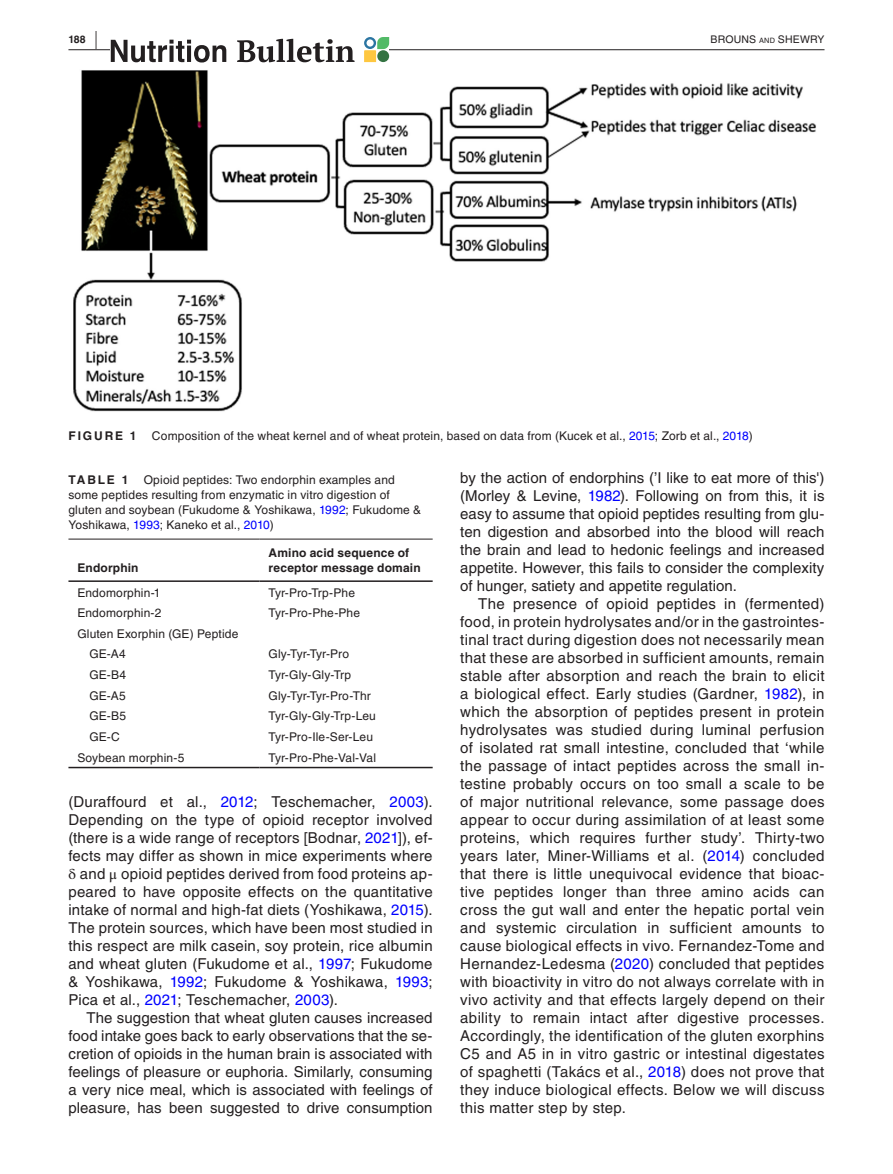
<style>
.page{position:relative;width:893px;height:1174px;background:#fff}
.page>*{position:absolute;margin:0;border:0;box-sizing:border-box;transform-origin:0 0}
.t1{font:15px/18px "Helvetica LT Std";letter-spacing:.01em;color:#231f20;text-align:justify}
.t2{font:12px/15px "Helvetica LT Std";letter-spacing:.01em;color:#231f20}
.t3{font:700 12px/15px "Helvetica LT Std";letter-spacing:.015em;color:#231f20}
.t4{font:10.5px "Helvetica LT Std";letter-spacing:.015em;color:#231f20}
.t5{font:700 10.5px "Helvetica LT Std";color:#231f20}
.s1{font-size:18px}
.s2{font-size:7.35px}
.s3{color:#00f}
.s4{font-family:"STIX"}
</style>
<div class="page">
<hr style="left:68px;top:49px;width:756px;height:1px;background:#231f20">
<div style="left:111px;top:37px;width:278px;height:25px;background:#fff"></div>
<svg style="left:111px;top:40px;width:115px;height:22px"></svg>
<svg style="left:237px;top:39px;width:118px;height:23px"></svg>
<svg style="left:364px;top:37px;width:25px;height:25px"></svg>
<div style="left:377px;top:50px;width:12px;height:12px;background:#347342;border-radius:50%"></div>
<img style="left:73px;top:70px;width:743px;height:342px">
<hr style="left:68px;top:539px;width:192px;height:1px;background:#231f20">
<hr style="left:260px;top:539px;width:173px;height:1px;background:#231f20">
<hr style="left:68px;top:580px;width:192px;height:2px;background:#231f20">
<hr style="left:260px;top:580px;width:173px;height:2px;background:#231f20">
<hr style="left:68px;top:766px;width:192px;height:2px;background:#231f20">
<hr style="left:260px;top:766px;width:173px;height:2px;background:#231f20">
<p class="t5" style="left:68px;top:33px;width:30px">188 <span class="s1">|</span></p>
<p class="t4" style="left:711px;top:33px;width:115px">BROUNS <span class="s2">an d</span> SHEWRY</p>
<p class="t3" style="left:68px;top:428px;width:70px">FIGURE 1</p>
<p class="t2" style="left:152px;top:428px;width:602px">Composition of the wheat kernel and of wheat protein, based on data from (Kucek et al., <span class="s3">2015</span>; Zorb et al., <span class="s3">2018</span>)</p>
<p class="t3" style="left:68px;top:472px;width:61px">TABLE 1</p>
<p class="t1" style="left:460px;top:469px;width:366px">by the action of endorphins (’I like to eat more of this') (Morley &amp; Levine, <span class="s3">1982</span>). Following on from this, it is easy to assume that opioid peptides resulting from glu&shy;ten digestion and absorbed into the blood will reach the brain and lead to hedonic feelings and increased appetite. However, this fails to consider the complexity of hunger, satiety and appetite regulation.</p>
<p class="t1" style="left:460px;top:595px;width:366px;text-indent:18px">The presence of opioid peptides in (fermented) food, in protein hydrolysates and/or in the gastrointes&shy;tinal tract during digestion does not necessarily mean that these are absorbed in sufficient amounts, remain stable after absorption and reach the brain to elicit a biological effect. Early studies (Gardner, <span class="s3">1982</span>), in which the absorption of peptides present in protein hydrolysates was studied during luminal perfusion of isolated rat small intestine, concluded that ‘while the passage of intact peptides across the small in&shy;testine probably occurs on too small a scale to be of major nutritional relevance, some passage does appear to occur during assimilation of at least some proteins, which requires further study’. Thirty-two years later, Miner-Williams et al. (<span class="s3">2014</span>) concluded that there is little unequivocal evidence that bioac&shy;tive peptides longer than three amino acids can cross the gut wall and enter the hepatic portal vein and systemic circulation in sufficient amounts to cause biological effects in vivo. Fernandez-Tome and Hernandez-Ledesma (<span class="s3">2020</span>) concluded that peptides with bioactivity in vitro do not always correlate with in vivo activity and that effects largely depend on their ability to remain intact after digestive processes.<br>Accordingly, the identification of the gluten exorphins C5 and A5 in in vitro gastric or intestinal digestates of spaghetti (Takács et al., <span class="s3">2018</span>) does not prove that they induce biological effects. Below we will discuss this matter step by step.</p>
<p class="t2" style="left:68px;top:472px;width:354px;text-indent:75px">Opioid peptides: Two endorphin examples and some peptides resulting from enzymatic in vitro digestion of gluten and soybean (Fukudome &amp; Yoshikawa, <span class="s3">1992</span>; Fukudome &amp; Yoshikawa, <span class="s3">1993</span>; Kaneko et al., <span class="s3">2010</span>)</p>
<p class="t3" style="left:77px;top:560px;width:63px">Endorphin</p>
<p class="t3" style="left:269px;top:545px;width:154px">Amino acid sequence of receptor message domain</p>
<p class="t2" style="left:77px;top:585px;width:85px">Endomorphin-1</p>
<p class="t2" style="left:269px;top:585px;width:88px">Tyr-Pro-Trp-Phe</p>
<p class="t2" style="left:77px;top:605px;width:85px">Endomorphin-2</p>
<p class="t2" style="left:269px;top:605px;width:93px">Tyr-Pro-Phe-Phe</p>
<p class="t2" style="left:89px;top:623px;width:150px;line-height:20.5px;text-indent:-12px">Gluten Exorphin (GE) Peptide<br>GE-A4</p>
<p class="t2" style="left:269px;top:646px;width:82px">Gly-Tyr-Tyr-Pro</p>
<p class="t2" style="left:89px;top:667px;width:38px">GE-B4</p>
<p class="t2" style="left:269px;top:667px;width:84px">Tyr-Gly-Gly-Trp</p>
<p class="t2" style="left:89px;top:688px;width:38px">GE-A5</p>
<p class="t2" style="left:269px;top:688px;width:104px">Gly-Tyr-Tyr-Pro-Thr</p>
<p class="t2" style="left:89px;top:708px;width:38px">GE-B5</p>
<p class="t2" style="left:269px;top:708px;width:109px">Tyr-Gly-Gly-Trp-Leu</p>
<p class="t2" style="left:89px;top:729px;width:32px">GE-C</p>
<p class="t2" style="left:269px;top:729px;width:106px">Tyr-Pro-Ile-Ser-Leu</p>
<p class="t2" style="left:77px;top:750px;width:109px">Soybean morphin-5</p>
<p class="t2" style="left:269px;top:750px;width:109px">Tyr-Pro-Phe-Val-Val</p>
<p class="t1" style="left:68px;top:793px;width:366px">(Duraffourd et al., <span class="s3">2012</span>; Teschemacher, <span class="s3">2003</span>).<br>Depending on the type of opioid receptor involved (there is a wide range of receptors [Bodnar, <span class="s3">2021</span>]), ef&shy;fects may differ as shown in mice experiments where <span class="s4">δ</span> and <span class="s4">μ</span> opioid peptides derived from food proteins ap&shy;peared to have opposite effects on the quantitative intake of normal and high-fat diets (Yoshikawa, <span class="s3">2015</span>).<br>The protein sources, which have been most studied in this respect are milk casein, soy protein, rice albumin and wheat gluten (Fukudome et al., <span class="s3">1997</span>; Fukudome &amp; Yoshikawa, <span class="s3">1992</span>; Fukudome &amp; Yoshikawa, <span class="s3">1993</span>; Pica et al., <span class="s3">2021</span>; Teschemacher, <span class="s3">2003</span>).</p>
<p class="t1" style="left:68px;top:1009px;width:366px;text-indent:18px">The suggestion that wheat gluten causes increased food intake goes back to early observations that the se&shy;cretion of opioids in the human brain is associated with feelings of pleasure or euphoria. Similarly, consuming a very nice meal, which is associated with feelings of pleasure, has been suggested to drive consumption</p>
</div>
